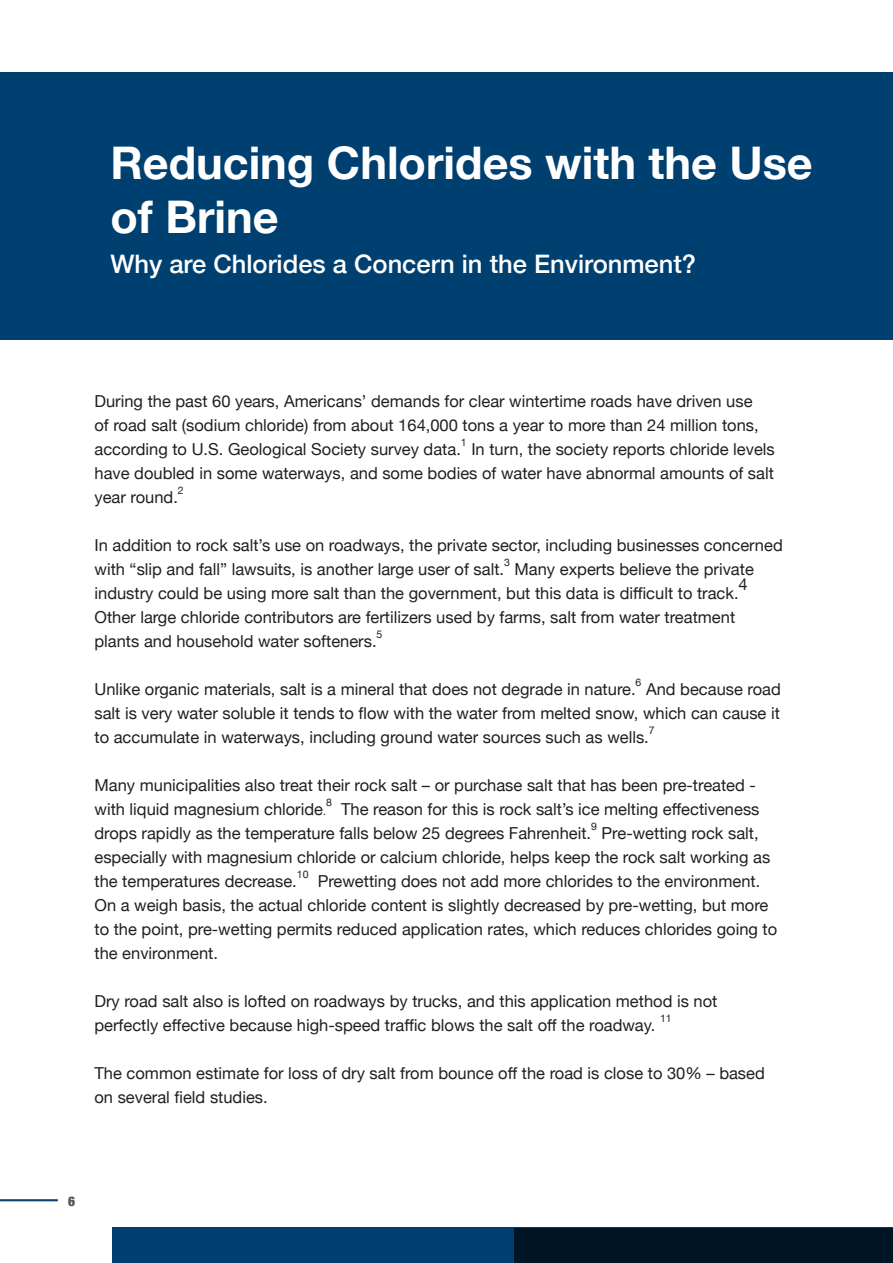
<style>
.page{position:relative;width:893px;height:1263px;background:#fff}
.page>*{position:absolute;margin:0;border:0;box-sizing:border-box;transform-origin:0 0}
.Headline{font:700 45px/54px "Helvetica Neue";color:#fff}
.Sub_Title{font:500 25.5px "Helvetica Neue";color:#fff}
.body_text{font:16.5px/24px "Helvetica Neue";color:#231f20}
.t1{font:900 condensed 13.5px "Helvetica Neue";color:#57585a}
.body_text-2{font:10.5px "Helvetica Neue";color:#231f20}
.s1{font-size:10.5px}
</style>
<div class="page">
<hr style="left:0;top:1199px;width:58px;height:2px;background:#12406e">
<div style="left:0;top:73px;width:893px;height:267px;background:#004071"></div>
<svg style="left:112px;top:1227px;width:781px;height:36px;background:#002c4e"></svg>
<p class="Headline" style="left:110px;top:137px;width:704px">Reducing Chlorides with the Use of Brine</p>
<p class="Sub_Title" style="left:110px;top:244px;width:587px">Why are Chlorides a Concern in the Environment?</p>
<p class="body_text" style="left:94px;top:390px;width:666px">During the past 60 years, Americans’ demands for clear wintertime roads have driven use of road salt (sodium chloride) from about 164,000 tons a year to more than 24 million tons, according to U.S. Geological Society survey data.</p>
<p class="body_text-2" style="left:461px;top:435px;width:7px">1</p>
<p class="body_text" style="left:94px;top:438px;width:682px;text-align:justify;text-indent:377px">In turn, the society reports chloride levels have doubled in some waterways, and some bodies of water have abnormal amounts of salt year round.</p>
<p class="body_text-2" style="left:178px;top:483px;width:7px">2</p>
<p class="body_text" style="left:94px;top:534px;width:690px">In addition to rock salt’s use on roadways, the private sector, including businesses concerned with “slip and fall” lawsuits, is another large user of salt.</p>
<p class="body_text-2" style="left:504px;top:555px;width:7px">3</p>
<p class="body_text" style="left:94px;top:558px;width:661px;text-indent:420px">Many experts believe the private industry could be using more salt than the government, but this data is difficult to track.</p>
<p class="body_text" style="left:739px;top:573px;width:11px">4</p>
<p class="body_text" style="left:94px;top:606px;width:642px">Other large chloride contributors are fertilizers used by farms, salt from water treatment plants and household water softeners.</p>
<p class="body_text-2" style="left:377px;top:627px;width:7px">5</p>
<p class="body_text-2" style="left:636px;top:675px;width:7px">6</p>
<p class="body_text" style="left:94px;top:678px;width:688px;text-align:justify;text-indent:552px">And because road salt is very water soluble it tends to flow with the water from melted snow, which can cause it to accumulate in waterways, including ground water sources such as wells.</p>
<p class="body_text" style="left:94px;top:678px;width:543px">Unlike organic materials, salt is a mineral that does not degrade in nature.</p>
<p class="body_text-2" style="left:649px;top:723px;width:7px">7</p>
<p class="body_text" style="left:94px;top:774px;width:663px">Many municipalities also treat their rock salt – or purchase salt that has been pre-treated - with liquid magnesium chloride<span class="s1">.</span></p>
<p class="body_text-2" style="left:326px;top:795px;width:7px">8</p>
<p class="body_text" style="left:94px;top:798px;width:666px;text-indent:247px">The reason for this is rock salt’s ice melting effectiveness drops rapidly as the temperature falls below 25 degrees Fahrenheit.</p>
<p class="body_text-2" style="left:591px;top:819px;width:7px">9</p>
<p class="body_text" style="left:94px;top:822px;width:677px;text-indent:507px">Pre-wetting rock salt, especially with magnesium chloride or calcium chloride, helps keep the rock salt working as the temperatures decrease.</p>
<p class="body_text-2" style="left:297px;top:867px;width:13px">10</p>
<p class="body_text" style="left:94px;top:870px;width:684px;text-indent:223px">Prewetting does not add more chlorides to the environment.<br>On a weigh basis, the actual chloride content is slightly decreased by pre-wetting, but more to the point, pre-wetting permits reduced application rates, which reduces chlorides going to the environment.</p>
<p class="body_text" style="left:94px;top:990px;width:624px">Dry road salt also is lofted on roadways by trucks, and this application method is not perfectly effective because high-speed traffic blows the salt off the roadway.</p>
<p class="body_text-2" style="left:660px;top:1011px;width:13px">11</p>
<p class="body_text" style="left:94px;top:1062px;width:672px">The common estimate for loss of dry salt from bounce off the road is close to 30% – based on several field studies.</p>
<p class="t1" style="left:68px;top:1190px;width:9px">6</p>
</div>
